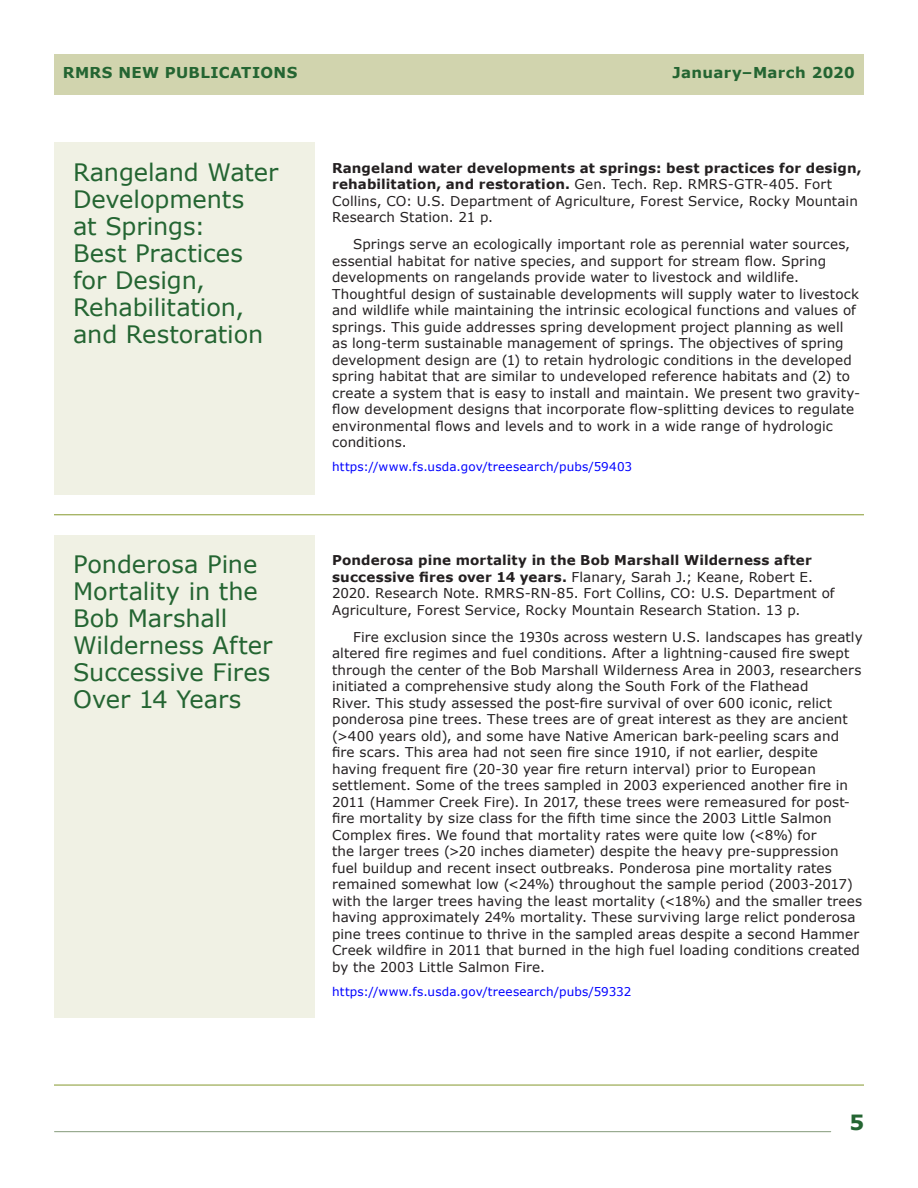
<style>
.page{position:relative;width:918px;height:1188px;background:#fff}
.page>*{position:absolute;margin:0;border:0;box-sizing:border-box;transform-origin:0 0}
.Order_Title{font:24px/27px "Verdana";letter-spacing:-.005em;color:#246532}
.t1{font:700 21px "Verdana";color:#246532}
.t2{font:700 15px "Verdana";letter-spacing:.025em;color:#246532}
.Publication_bottom{font:13.5px/16.5px "Verdana";letter-spacing:.005em;color:#231f20}
.Publication_Top{font:13.5px/16.5px "Verdana";letter-spacing:.01em;color:#231f20}
.Publication_bottom-2{font:12px "Verdana";letter-spacing:.015em;color:#00f}
.s1{font-weight:700}
</style>
<div class="page">
<hr style="left:55px;top:1131px;width:776px;height:1px;background:#92a589">
<div style="left:54px;top:54px;width:810px;height:40px;background:#d1d4ae"></div>
<hr style="left:54px;top:514px;width:810px;height:1px;background:#93a445">
<div style="left:54px;top:142px;width:261px;height:353px;background:#f0f1e4"></div>
<hr style="left:54px;top:1084px;width:810px;height:2px;background:#93a445">
<div style="left:54px;top:535px;width:261px;height:483px;background:#f0f1e4"></div>
<p class="t2" style="left:63px;top:63px;width:236px">RMRS NEW PUBLICATIONS</p>
<p class="t2" style="left:672px;top:63px;width:184px">January–March 2020</p>
<p class="Order_Title" style="left:73px;top:159px;width:207px">Rangeland Water<br>Developments<br>at Springs:<br>Best Practices for Design,<br>Rehabilitation, and Restoration</p>
<p class="Publication_Top" style="left:332px;top:160px;width:531px"><span class="s1">Rangeland water developments at springs: best practices for design, rehabilitation, and restoration.</span> Gen. Tech. Rep. RMRS-GTR-405. Fort Collins, CO: U.S. Department of Agriculture, Forest Service, Rocky Mountain Research Station. 21 p.</p>
<p class="Publication_bottom" style="left:332px;top:236px;width:530px;text-indent:21px">Springs serve an ecologically important role as perennial water sources, essential habitat for native species, and support for stream flow. Spring developments on rangelands provide water to livestock and wildlife.<br>Thoughtful design of sustainable developments will supply water to livestock and wildlife while maintaining the intrinsic ecological functions and values of springs. This guide addresses spring development project planning as well as long-term sustainable management of springs. The objectives of spring development design are (1) to retain hydrologic conditions in the developed spring habitat that are similar to undeveloped reference habitats and (2) to create a system that is easy to install and maintain. We present two gravity&shy;flow development designs that incorporate flow-splitting devices to regulate environmental flows and levels and to work in a wide range of hydrologic conditions.</p>
<p class="Publication_bottom-2" style="left:332px;top:459px;width:302px">https://www.fs.usda.gov/treesearch/pubs/59403</p>
<p class="Order_Title" style="left:73px;top:551px;width:201px">Ponderosa Pine<br>Mortality in the<br>Bob Marshall<br>Wilderness After<br>Successive Fires<br>Over 14 Years</p>
<p class="Publication_Top" style="left:332px;top:552px;width:504px"><span class="s1">Ponderosa pine mortality in the Bob Marshall Wilderness after successive fires over 14 years.</span> Flanary, Sarah J.; Keane, Robert E.<br>2020. Research Note. RMRS-RN-85. Fort Collins, CO: U.S. Department of Agriculture, Forest Service, Rocky Mountain Research Station. 13 p.</p>
<p class="Publication_bottom" style="left:332px;top:629px;width:532px;text-indent:21px">Fire exclusion since the 1930s across western U.S. landscapes has greatly altered fire regimes and fuel conditions. After a lightning-caused fire swept through the center of the Bob Marshall Wilderness Area in 2003, researchers initiated a comprehensive study along the South Fork of the Flathead<br>River. This study assessed the post-fire survival of over 600 iconic, relict ponderosa pine trees. These trees are of great interest as they are ancient (&gt;400 years old), and some have Native American bark-peeling scars and fire scars. This area had not seen fire since 1910, if not earlier, despite having frequent fire (20-30 year fire return interval) prior to European settlement. Some of the trees sampled in 2003 experienced another fire in 2011 (Hammer Creek Fire). In 2017, these trees were remeasured for post&shy;fire mortality by size class for the fifth time since the 2003 Little Salmon Complex fires. We found that mortality rates were quite low (&lt;8%) for<br>the larger trees (&gt;20 inches diameter) despite the heavy pre-suppression fuel buildup and recent insect outbreaks. Ponderosa pine mortality rates remained somewhat low (&lt;24%) throughout the sample period (2003-2017) with the larger trees having the least mortality (&lt;18%) and the smaller trees having approximately 24% mortality. These surviving large relict ponderosa pine trees continue to thrive in the sampled areas despite a second Hammer Creek wildfire in 2011 that burned in the high fuel loading conditions created by the 2003 Little Salmon Fire.</p>
<p class="Publication_bottom-2" style="left:332px;top:984px;width:301px">https://www.fs.usda.gov/treesearch/pubs/59332</p>
<h2 class="t1" style="left:849px;top:1109px;width:16px">5</h2>
</div>
